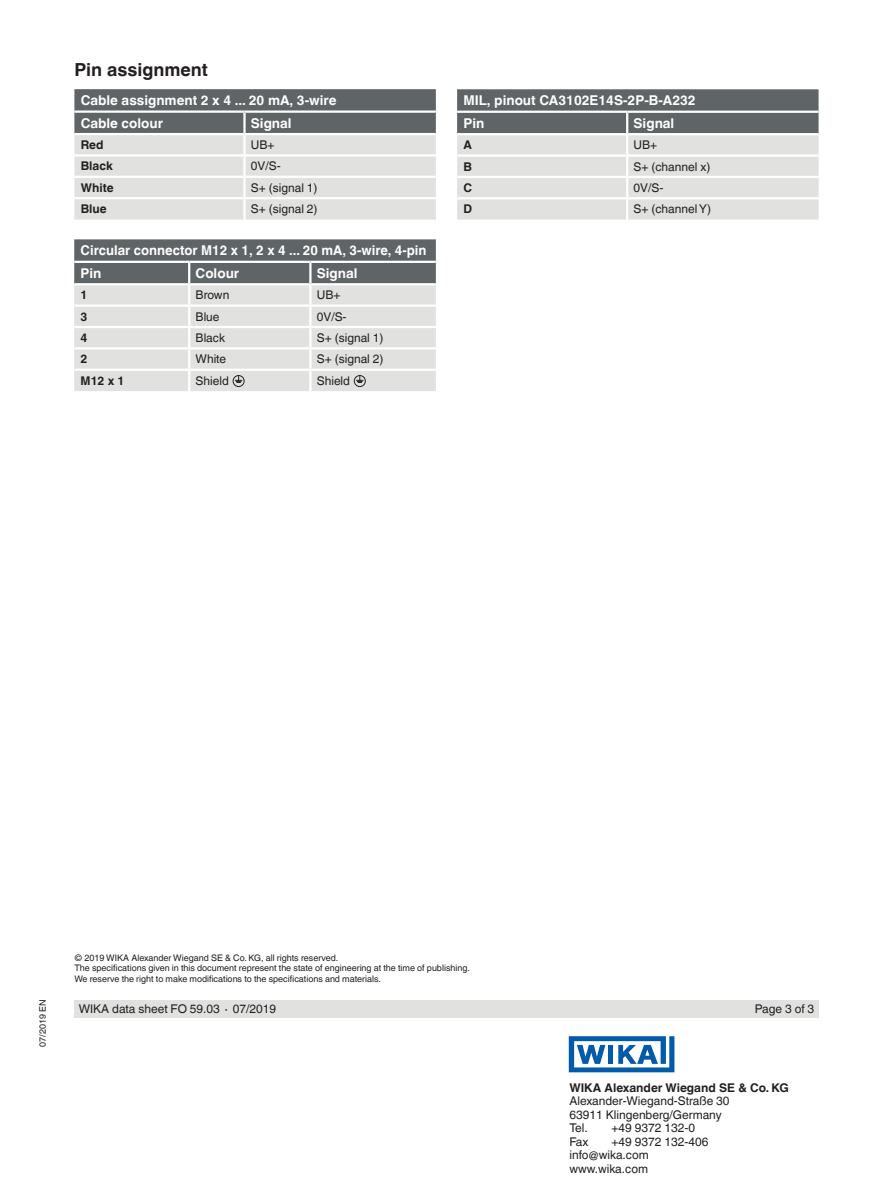
<style>
.page{position:relative;width:893px;height:1188px;background:#fff}
.page>*{position:absolute;margin:0;border:0;box-sizing:border-box;transform-origin:0 0}
.t1{font:700 18px "Helvetica World";color:#231f20}
.t2{font:700 13.5px/22.5px "Helvetica World";color:#fff}
.t3{font:12px/13.5px "Helvetica World";color:#231f20}
.t4{font:700 12px "Helvetica World";color:#231f20}
.t5{font:9px/10.5px "Helvetica World";color:#231f20}
</style>
<div class="page">
<div style="left:74px;top:1000px;width:745px;height:18px;background:#e1e2e0"></div>
<svg style="left:569px;top:1036px;width:105px;height:36px"></svg>
<svg style="left:74px;top:89px;width:362px;height:131px;background:#b4b7b5"></svg>
<hr style="left:74px;top:110px;width:170px;height:3px;background:#fff">
<hr style="left:244px;top:110px;width:192px;height:3px;background:#fff">
<hr style="left:243px;top:113px;width:3px;height:20px;background:#fff">
<hr style="left:74px;top:133px;width:170px;height:2px;background:#fff">
<hr style="left:244px;top:133px;width:192px;height:2px;background:#fff">
<hr style="left:243px;top:135px;width:3px;height:19px;background:#fff">
<hr style="left:74px;top:154px;width:170px;height:3px;background:#fff">
<hr style="left:244px;top:154px;width:192px;height:3px;background:#fff">
<hr style="left:243px;top:157px;width:3px;height:19px;background:#fff">
<hr style="left:74px;top:176px;width:170px;height:2px;background:#fff">
<hr style="left:244px;top:176px;width:192px;height:2px;background:#fff">
<hr style="left:243px;top:178px;width:3px;height:19px;background:#fff">
<hr style="left:74px;top:197px;width:170px;height:2px;background:#fff">
<hr style="left:244px;top:197px;width:192px;height:2px;background:#fff">
<hr style="left:243px;top:199px;width:3px;height:21px;background:#fff">
<svg style="left:457px;top:89px;width:362px;height:131px;background:#b9bbba"></svg>
<hr style="left:457px;top:197px;width:170px;height:2px;background:#fff">
<hr style="left:627px;top:197px;width:192px;height:2px;background:#fff">
<hr style="left:626px;top:199px;width:2px;height:21px;background:#fff">
<svg style="left:74px;top:239px;width:362px;height:152px;background:#c0c2c0"></svg>
<h1 class="t1" style="left:74px;top:60px;width:135px">Pin assignment</h1>
<p class="t2" style="left:81px;top:89px;width:257px">Cable assignment 2 x 4 ... 20 mA, 3-wire<br>Cable colour</p>
<p class="t2" style="left:251px;top:112px;width:42px">Signal</p>
<p class="t4" style="left:81px;top:138px;width:24px">Red</p>
<p class="t3" style="left:251px;top:138px;width:25px">UB+</p>
<p class="t4" style="left:81px;top:159px;width:34px">Black</p>
<p class="t3" style="left:251px;top:160px;width:31px">0V/S-</p>
<p class="t4" style="left:81px;top:181px;width:34px">White</p>
<p class="t3" style="left:251px;top:181px;width:68px">S+ (signal 1)</p>
<p class="t4" style="left:81px;top:202px;width:28px">Blue</p>
<p class="t3" style="left:251px;top:202px;width:68px">S+ (signal 2)</p>
<p class="t2" style="left:81px;top:240px;width:347px">Circular connector M12 x 1, 2 x 4 ... 20 mA, 3-wire, 4-pin<br>Pin</p>
<p class="t2" style="left:196px;top:262px;width:45px">Colour</p>
<p class="t2" style="left:317px;top:262px;width:42px">Signal</p>
<p class="t4" style="left:81px;top:288px;width:8px">1</p>
<p class="t3" style="left:196px;top:288px;width:35px">Brown</p>
<p class="t3" style="left:317px;top:288px;width:25px">UB+</p>
<p class="t4" style="left:81px;top:309px;width:8px">3</p>
<p class="t3" style="left:196px;top:310px;width:25px">Blue</p>
<p class="t3" style="left:317px;top:310px;width:31px">0V/S-</p>
<p class="t4" style="left:81px;top:331px;width:8px">4</p>
<p class="t3" style="left:196px;top:331px;width:31px">Black</p>
<p class="t3" style="left:317px;top:331px;width:68px">S+ (signal 1)</p>
<p class="t4" style="left:81px;top:352px;width:8px">2</p>
<p class="t3" style="left:196px;top:352px;width:32px">White</p>
<p class="t3" style="left:317px;top:352px;width:68px">S+ (signal 2)</p>
<p class="t4" style="left:81px;top:374px;width:45px">M12 x 1</p>
<p class="t3" style="left:196px;top:374px;width:35px">Shield</p>
<p class="t3" style="left:317px;top:374px;width:35px">Shield</p>
<p class="t2" style="left:463px;top:89px;width:234px">MIL, pinout CA3102E14S-2P-B-A232<br>Pin</p>
<p class="t2" style="left:634px;top:112px;width:42px">Signal</p>
<p class="t4" style="left:463px;top:138px;width:10px">A</p>
<p class="t3" style="left:634px;top:138px;width:25px">UB+</p>
<p class="t4" style="left:463px;top:159px;width:10px">B</p>
<p class="t3" style="left:634px;top:160px;width:78px">S+ (channel x)</p>
<p class="t4" style="left:463px;top:181px;width:10px">C</p>
<p class="t3" style="left:634px;top:181px;width:31px">0V/S-</p>
<p class="t4" style="left:463px;top:202px;width:10px">D</p>
<p class="t3" style="left:634px;top:202px;width:79px">S+ (channel Y)</p>
<p class="t5" style="left:37px;top:1047px;width:49px;rotate:-90deg">07/2019 EN</p>
<p class="t5" style="left:74px;top:952px;width:397px">© 2019 WIKA Alexander Wiegand SE &amp; Co. KG, all rights reserved.<br>The specifications given in this document represent the state of engineering at the time of publishing.<br>We reserve the right to make modifications to the specifications and materials.</p>
<p class="t3" style="left:79px;top:1002px;width:199px">WIKA data sheet FO 59.03 ∙ 07/2019</p>
<p class="t3" style="left:755px;top:1002px;width:61px">Page 3 of 3</p>
<p class="t4" style="left:569px;top:1080px;width:221px">WIKA Alexander Wiegand SE &amp; Co. KG</p>
<p class="t3" style="left:569px;top:1094px;width:162px">Alexander-Wiegand-Straße 30<br>63911 Klingenberg/Germany<br>Tel.</p>
<p class="t3" style="left:611px;top:1121px;width:85px">+49 9372 132-0</p>
<p class="t3" style="left:569px;top:1135px;width:21px">Fax</p>
<p class="t3" style="left:569px;top:1135px;width:140px;text-indent:42px">+49 9372 132-406 info@wika.com www.wika.com</p>
</div>
